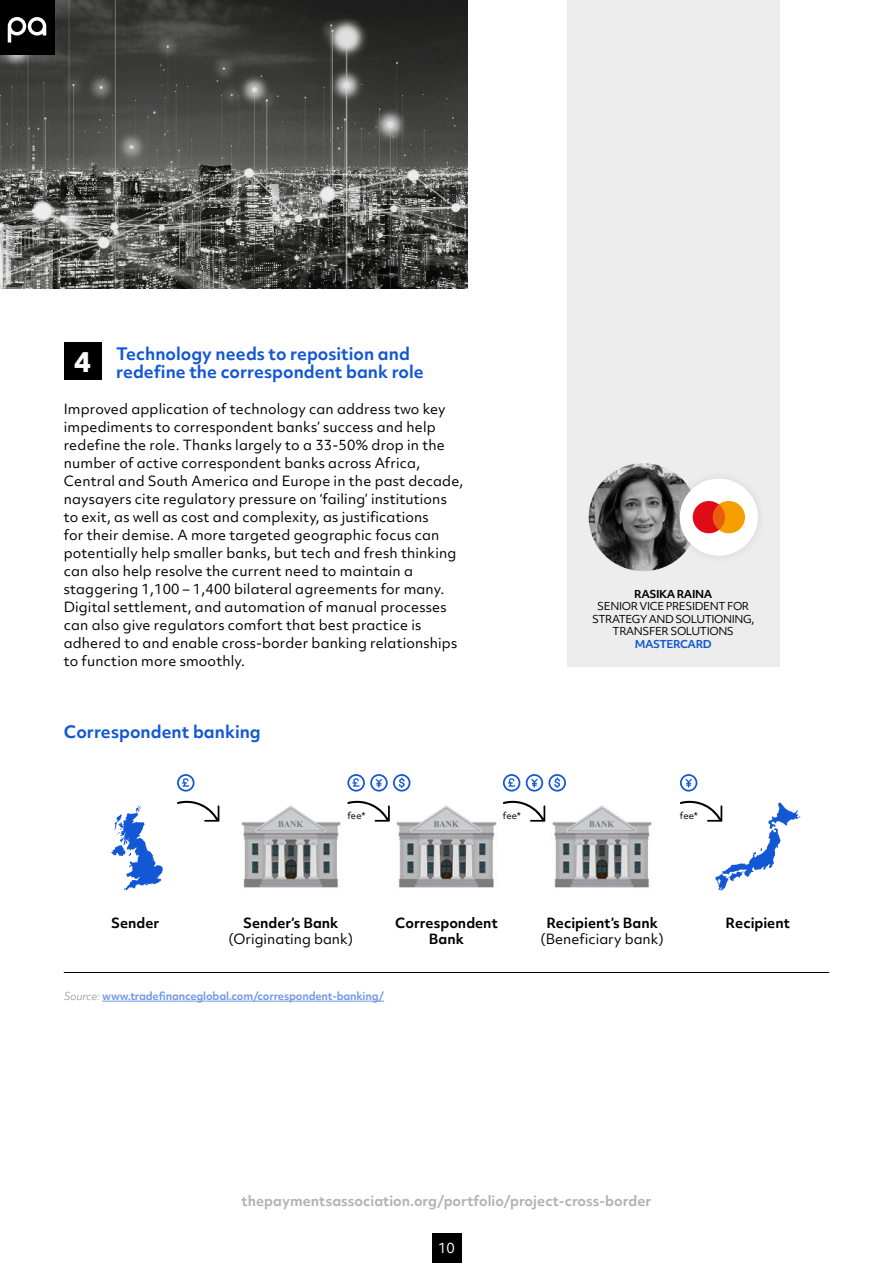
<style>
.page{position:relative;width:893px;height:1263px;background:#fff}
.page>*{position:absolute;margin:0;border:0;box-sizing:border-box;transform-origin:0 0}
.t1{font:800 26.4px "Objektiv Mk 2";color:#fff}
.t2{font:700 16.5px/18px "Objektiv Mk 2";color:#1257d4}
.t3{font:13.5px/18px "Objektiv Mk 2";letter-spacing:.01em;color:#000}
.t4{font:700 13.5px/16.2px "Objektiv Mk 2";color:#000;text-align:center}
.t5{font:700 13.5px "Objektiv Mk 2";color:#b3b2b2}
.t6{font:13.5px "Objektiv Mk 2";color:#fff}
.t7{font:10.5px/12.6px "Objektiv Mk 2";letter-spacing:-.04em;color:#000;text-align:center}
.t8{font:700 10.5px "Objektiv Mk 2";letter-spacing:-.02em;color:#719ae5}
.t9{font:700 10.5px "Objektiv Mk 2";letter-spacing:-.04em;color:#000}
.t10{font:700 10.5px "Objektiv Mk 2";letter-spacing:-.04em;color:#1257d4}
.t11{font:9px "Objektiv Mk 2";letter-spacing:-.005em;color:#000}
.s1{font-weight:300;font-style:italic;color:#878787}
</style>
<div class="page">
<img style="left:0;top:0;width:468px;height:289px">
<div style="left:432px;top:1233px;width:29px;height:30px;background:#000"></div>
<div style="left:0;top:0;width:54px;height:54px;background:#000"></div>
<svg style="left:8px;top:17px;width:38px;height:26px"></svg>
<div style="left:64px;top:342px;width:37px;height:37px;background:#000"></div>
<div style="left:567px;top:0;width:213px;height:666px;background:#ededed"></div>
<img style="left:589px;top:463px;width:82px;height:108px">
<div style="left:671px;top:469px;width:96px;height:96px;background:#000;opacity:.1"></div>
<div style="left:680px;top:479px;width:78px;height:77px;background:#fff;border-radius:50%"></div>
<svg style="left:693px;top:501px;width:52px;height:32px;background:#ec6f30"></svg>
<hr style="left:102px;top:1001px;width:282px;height:1px;background:#719ae5">
<hr style="left:64px;top:972px;width:765px;height:1px;background:#000">
<img style="left:241px;top:805px;width:100px;height:83px">
<img style="left:396px;top:805px;width:101px;height:83px">
<img style="left:545px;top:805px;width:107px;height:83px">
<svg style="left:111px;top:805px;width:52px;height:86px"></svg>
<svg style="left:177px;top:801px;width:42px;height:21px"></svg>
<svg style="left:347px;top:801px;width:43px;height:21px"></svg>
<svg style="left:503px;top:801px;width:42px;height:21px"></svg>
<svg style="left:680px;top:801px;width:120px;height:90px"></svg>
<svg style="left:680px;top:774px;width:17px;height:17px"></svg>
<svg style="left:526px;top:774px;width:40px;height:17px"></svg>
<svg style="left:503px;top:774px;width:17px;height:17px"></svg>
<svg style="left:347px;top:774px;width:63px;height:17px"></svg>
<svg style="left:177px;top:774px;width:17px;height:17px"></svg>
<h1 class="t1" style="left:74px;top:342px;width:19px">4</h1>
<p class="t2" style="left:116px;top:344px;width:309px">Technology needs to reposition and redefine the correspondent bank role</p>
<p class="t3" style="left:64px;top:400px;width:401px">Improved application of technology can address two key impediments to correspondent banks’ success and help redefine the role. Thanks largely to a 33-50% drop in the number of active correspondent banks across Africa, Central and South America and Europe in the past decade, naysayers cite regulatory pressure on ‘failing’ institutions to exit, as well as cost and complexity, as justifications<br>for their demise. A more targeted geographic focus can potentially help smaller banks, but tech and fresh thinking can also help resolve the current need to maintain a staggering 1,100 – 1,400 bilateral agreements for many.<br>Digital settlement, and automation of manual processes can also give regulators comfort that best practice is adhered to and enable cross-border banking relationships to function more smoothly.</p>
<p class="t2" style="left:64px;top:722px;width:199px">Correspondent banking</p>
<p class="t9" style="left:634px;top:586px;width:80px">RASIKA RAINA</p>
<p class="t7" style="left:592px;top:600px;width:164px">SENIOR VICE PRESIDENT FOR<br>STRATEGY AND SOLUTIONING,<br>TRANSFER SOLUTIONS</p>
<p class="t10" style="left:635px;top:637px;width:79px">MASTERCARD</p>
<p class="t11" style="left:347px;top:809px;width:20px">fee*</p>
<p class="t11" style="left:503px;top:809px;width:20px">fee*</p>
<p class="t11" style="left:680px;top:809px;width:20px">fee*</p>
<p class="t4" style="left:111px;top:915px;width:50px">Sender</p>
<p class="t4" style="left:243px;top:915px;width:97px">Sender’s Bank</p>
<p class="t3" style="left:229px;top:930px;width:126px">(Originating bank)</p>
<p class="t4" style="left:395px;top:915px;width:104px">Correspondent<br>Bank</p>
<p class="t4" style="left:546px;top:915px;width:113px">Recipient’s Bank</p>
<p class="t3" style="left:540px;top:930px;width:125px">(Beneficiary bank)</p>
<p class="t8" style="left:64px;top:988px;width:322px"><span class="s1">Source:</span> www.tradefinanceglobal.com/correspondent-banking/</p>
<p class="t4" style="left:726px;top:915px;width:66px">Recipient</p>
<p class="t5" style="left:242px;top:1191px;width:411px">thepaymentsassociation.org/portfolio/project-cross-border</p>
<p class="t6" style="left:438px;top:1238px;width:18px">10</p>
</div>
